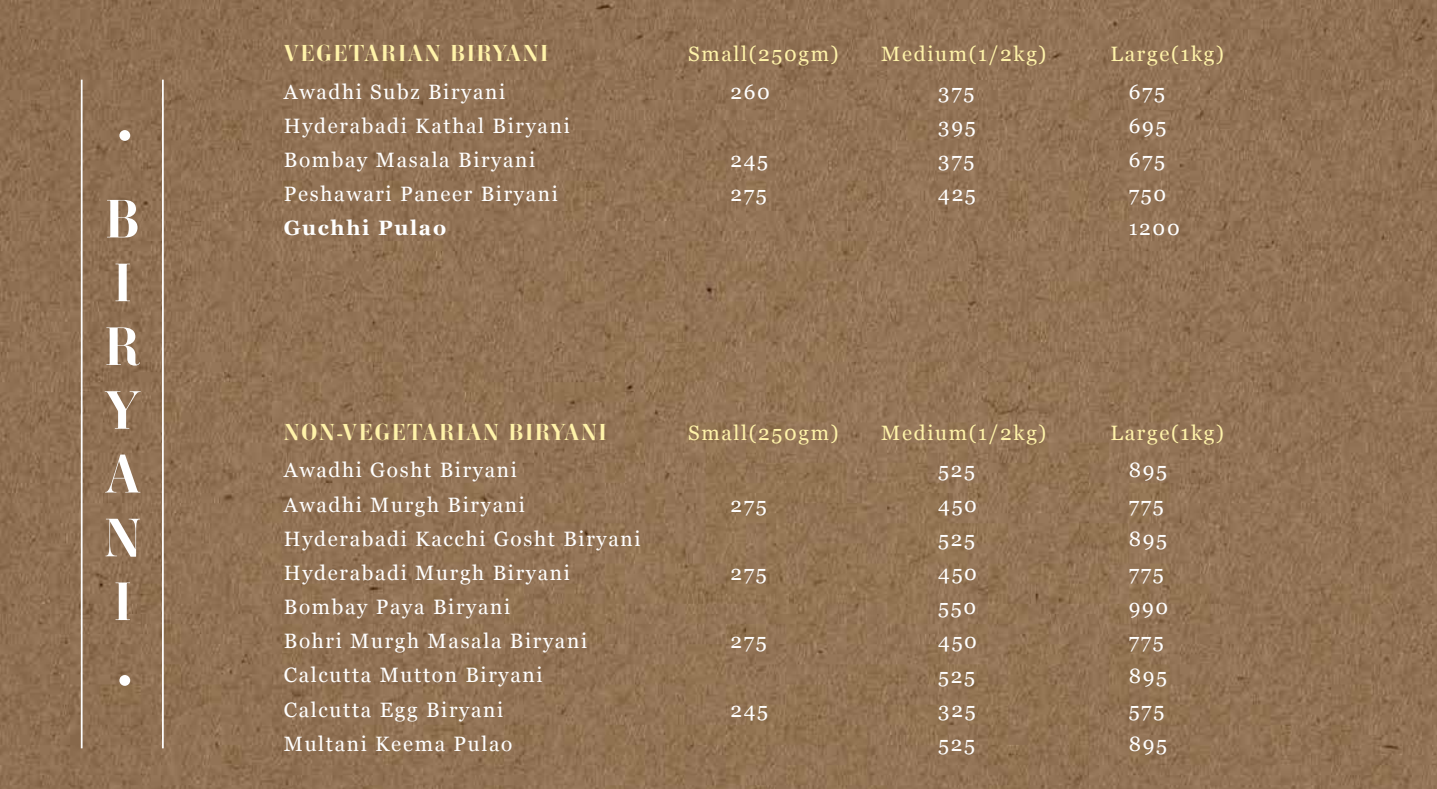
<style>
.page{position:relative;width:1437px;height:789px;background:#fff}
.page>*{position:absolute;margin:0;border:0;box-sizing:border-box;transform-origin:0 0}
.t1{font:700 53.2px/63.7px "Ambroise Std";color:#fff}
.t2{font:700 22.75px "Ambroise Std";letter-spacing:.08em;color:#fff3a9}
.t3{font:20.82px/34.1px "Georgia";letter-spacing:.08em;color:#fff}
.t4{font:20.82px "Georgia";letter-spacing:.08em;color:#fff3a9}
.t5{font:700 20.82px "Georgia";letter-spacing:.08em;color:#fff}
</style>
<div class="page">
<img style="left:0;top:0;width:1437px;height:789px">
<hr style="left:162px;top:80px;width:2px;height:668px;background:#fff">
<hr style="left:81px;top:80px;width:2px;height:668px;background:#fff">
<div style="left:119px;top:675px;width:11px;height:11px;background:#fff;border-radius:50%"></div>
<div style="left:119px;top:130px;width:11px;height:11px;background:#fff;border-radius:50%"></div>
<h1 class="t1" style="left:104px;top:187px;width:38px">B<br>I<br>R<br>Y<br>A<br>N<br>I</h1>
<p class="t2" style="left:284px;top:38px;width:266px">VEGETARIAN BIRYANI</p>
<p class="t4" style="left:688px;top:38px;width:152px">Small(250gm)</p>
<p class="t4" style="left:881px;top:38px;width:167px">Medium(1/2kg)</p>
<p class="t4" style="left:1110px;top:38px;width:115px">Large(1kg)</p>
<p class="t3" style="left:284px;top:73px;width:287px">Awadhi Subz Biryani<br>Hyderabadi Kathal Biryani<br>Bombay Masala Biryani<br>Peshawari Paneer Biryani</p>
<p class="t5" style="left:284px;top:212px;width:164px">Guchhi Pulao</p>
<p class="t3" style="left:730px;top:73px;width:41px">260</p>
<p class="t3" style="left:730px;top:142px;width:39px">245<br>275</p>
<p class="t3" style="left:938px;top:73px;width:39px;text-align:justify">375<br>395<br>375<br>425</p>
<p class="t3" style="left:1128px;top:73px;width:53px">675<br>695<br>675<br>750<br>1200</p>
<p class="t2" style="left:284px;top:417px;width:324px">NON-VEGETARIAN BIRYANI</p>
<p class="t4" style="left:688px;top:417px;width:152px">Small(250gm)</p>
<p class="t4" style="left:881px;top:417px;width:167px">Medium(1/2kg)</p>
<p class="t4" style="left:1110px;top:417px;width:115px">Large(1kg)</p>
<p class="t3" style="left:284px;top:452px;width:358px">Awadhi Gosht Biryani<br>Awadhi Murgh Biryani<br>Hyderabadi Kacchi Gosht Biryani<br>Hyderabadi Murgh Biryani<br>Bombay Paya Biryani<br>Bohri Murgh Masala Biryani<br>Calcutta Mutton Biryani<br>Calcutta Egg Biryani<br>Multani Keema Pulao</p>
<p class="t3" style="left:730px;top:486px;width:38px">275</p>
<p class="t3" style="left:730px;top:555px;width:38px">275</p>
<p class="t3" style="left:730px;top:623px;width:38px">275</p>
<p class="t3" style="left:730px;top:691px;width:39px">245</p>
<p class="t3" style="left:938px;top:452px;width:40px;text-align:justify">525<br>450<br>525<br>450<br>550<br>450<br>525<br>325<br>525</p>
<p class="t3" style="left:1128px;top:452px;width:41px">895<br>775<br>895<br>775<br>990<br>775<br>895<br>575<br>895</p>
</div>
